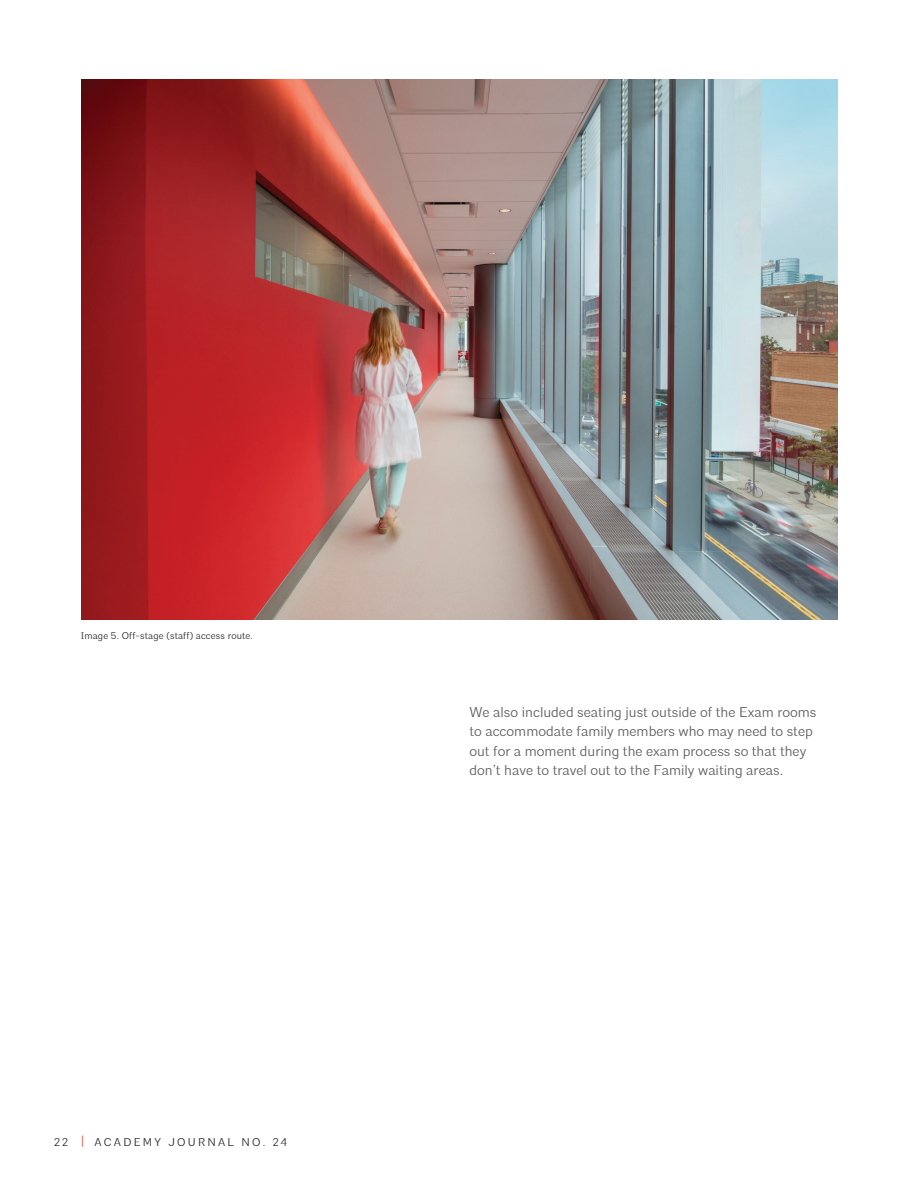
<style>
.page{position:relative;width:918px;height:1188px;background:#fff}
.page>*{position:absolute;margin:0;border:0;box-sizing:border-box;transform-origin:0 0}
.t1{font:300 14.25px/19.5px "Architype";color:#57585a}
.t2{font:300 11.25px "Architype";letter-spacing:.2em;color:#231f20}
.t3{font:300 9.75px "Architype";letter-spacing:.015em;color:#231f20}
.s1{font-size:13.5px;color:#ee3e34}
</style>
<div class="page">
<img style="left:81px;top:79px;width:756px;height:541px">
<p class="t3" style="left:81px;top:630px;width:174px">Image 5. Off-stage (staff) access route.</p>
<p class="t2" style="left:54px;top:1135px;width:235px">22 <span class="s1">|</span> ACADEMY JOURNAL NO. 24</p>
<p class="t1" style="left:469px;top:703px;width:349px">We also included seating just outside of the Exam rooms to accommodate family members who may need to step out for a moment during the exam process so that they don’t have to travel out to the Family waiting areas.</p>
</div>
